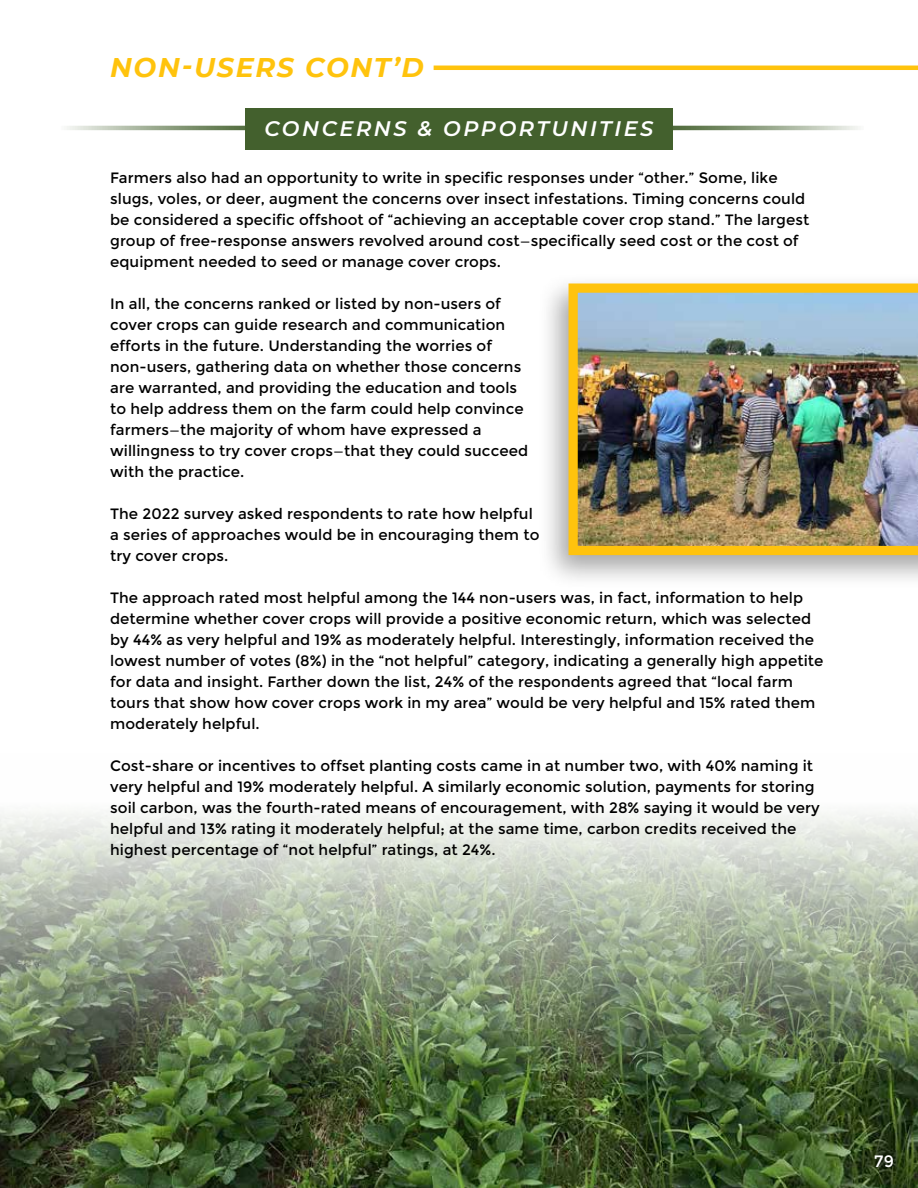
<style>
.page{position:relative;width:918px;height:1188px;background:#fff}
.page>*{position:absolute;margin:0;border:0;box-sizing:border-box;transform-origin:0 0}
.t1{font:italic 700 27px "Montserrat";letter-spacing:.06em;color:#ffc30d}
.t2{font:italic 600 21px "Montserrat";letter-spacing:.12em;color:#fff}
.t3{font:16.5px "Montserrat";color:#fff}
.t4{font:15px/21px "Montserrat";letter-spacing:.005em;color:#000}
</style>
<div class="page">
<img style="left:0;top:812px;width:918px;height:376px">
<div style="left:866px;top:1146px;width:37px;height:31px;background:#000;opacity:.75"></div>
<div style="left:245px;top:108px;width:427px;height:41px;background:#43602d"></div>
<svg style="left:67px;top:126px;width:791px;height:4px"></svg>
<hr style="left:434px;top:66px;width:484px;height:4px;background:#ffc30d">
<div style="left:538px;top:273px;width:380px;height:317px;background:#000;opacity:.35"></div>
<img style="left:569px;top:284px;width:349px;height:271px">
<h1 class="t1" style="left:110px;top:48px;width:315px">NON-USERS CONT’D</h1>
<h2 class="t2" style="left:265px;top:114px;width:390px">CONCERNS &amp; OPPORTUNITIES</h2>
<p class="t4" style="left:110px;top:168px;width:701px">Farmers also had an opportunity to write in specific responses under “other.” Some, like slugs, voles, or deer, augment the concerns over insect infestations. Timing concerns could be considered a specific offshoot of “achieving an acceptable cover crop stand.” The largest group of free-response answers revolved around cost—specifically seed cost or the cost of equipment needed to seed or manage cover crops.</p>
<p class="t4" style="left:110px;top:294px;width:420px">In all, the concerns ranked or listed by non-users of cover crops can guide research and communication efforts in the future. Understanding the worries of non-users, gathering data on whether those concerns are warranted, and providing the education and tools to help address them on the farm could help convince farmers—the majority of whom have expressed a willingness to try cover crops—that they could succeed with the practice.</p>
<p class="t4" style="left:110px;top:504px;width:431px">The 2022 survey asked respondents to rate how helpful a series of approaches would be in encouraging them to try cover crops.</p>
<p class="t4" style="left:110px;top:588px;width:715px">The approach rated most helpful among the 144 non-users was, in fact, information to help determine whether cover crops will provide a positive economic return, which was selected by 44% as very helpful and 19% as moderately helpful. Interestingly, information received the lowest number of votes (8%) in the “not helpful” category, indicating a generally high appetite for data and insight. Farther down the list, 24% of the respondents agreed that “local farm tours that show how cover crops work in my area” would be very helpful and 15% rated them moderately helpful.</p>
<p class="t4" style="left:110px;top:756px;width:711px">Cost-share or incentives to offset planting costs came in at number two, with 40% naming it very helpful and 19% moderately helpful. A similarly economic solution, payments for storing soil carbon, was the fourth-rated means of encouragement, with 28% saying it would be very helpful and 13% rating it moderately helpful; at the same time, carbon credits received the highest percentage of “not helpful” ratings, at 24%.</p>
<p class="t3" style="left:874px;top:1152px;width:21px">79</p>
</div>
